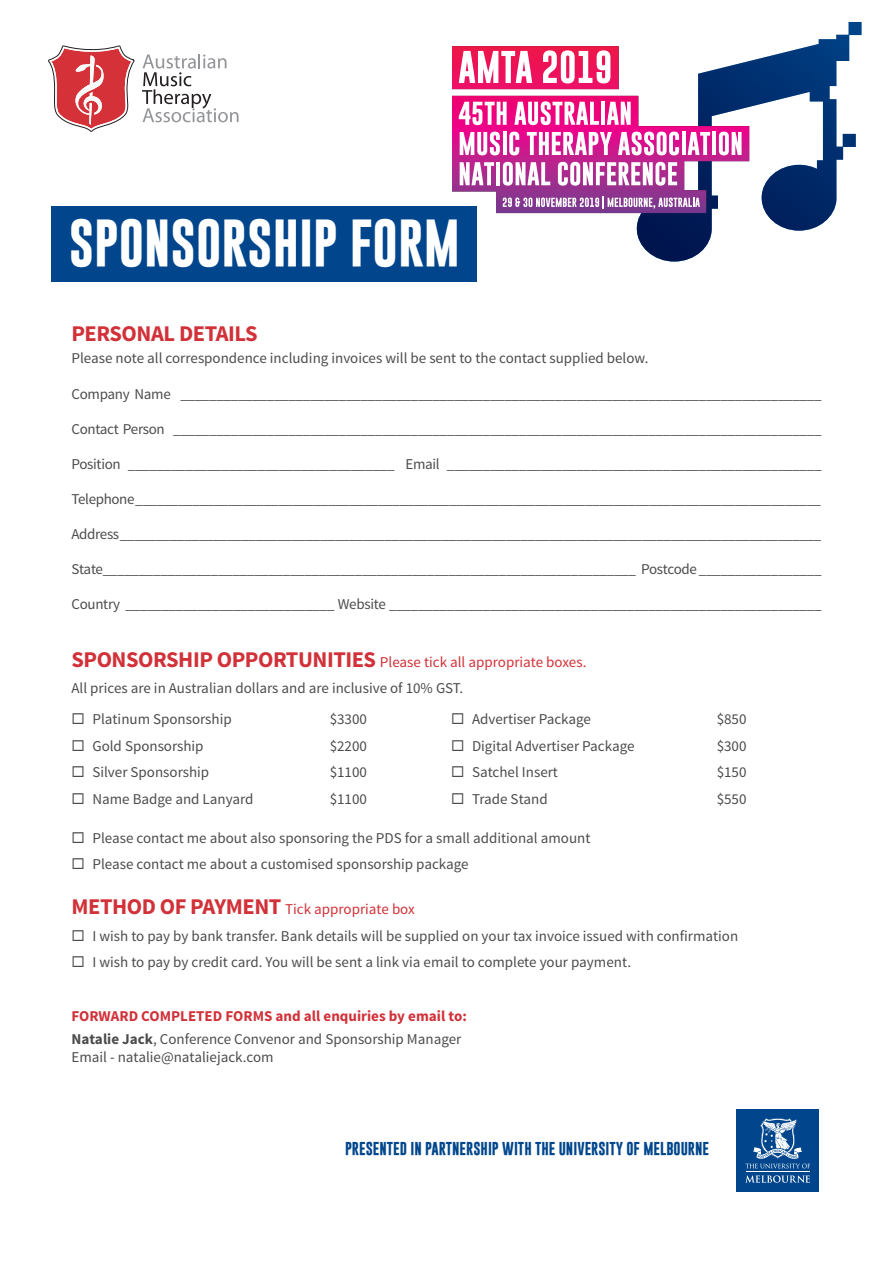
<style>
.page{position:relative;width:893px;height:1263px;background:#fff}
.page>*{position:absolute;margin:0;border:0;box-sizing:border-box;transform-origin:0 0}
.t1{font:700 48px "Gobold";color:#fff}
.t2{font:700 22.5px "Source Sans Pro";letter-spacing:-.02em;color:#d13138}
.t3{font:15px/26.5px "Source Sans Pro";color:#4b4c4d}
.t4{font:15px "Source Sans Pro";letter-spacing:-.02em;color:#4b4c4d}
.t5{font:15px "Source Sans Pro";letter-spacing:-.025em;color:#4b4c4d}
.t6{font:700 15px/22.2px "Source Sans Pro";color:#d13138}
.t7{font:15px "Source Sans Pro";color:#d13138}
.t8{font:700 13.5px "Gobold";color:#01468c}
.s1{font-weight:700;font-size:22.5px;color:#d13138}
.s2{color:#d13138}
.s3{font-weight:700;font-size:22.5px}
.s4{color:#4b4c4d}
.s5{font-weight:400;color:#4b4c4d}
</style>
<div class="page">
<svg style="left:142px;top:54px;width:97px;height:68px"></svg>
<svg style="left:48px;top:46px;width:87px;height:86px"></svg>
<svg style="left:637px;top:22px;width:225px;height:239px"></svg>
<svg style="left:452px;top:46px;width:297px;height:167px"></svg>
<svg style="left:459px;top:51px;width:73px;height:32px"></svg>
<svg style="left:543px;top:50px;width:67px;height:33px"></svg>
<svg style="left:459px;top:102px;width:48px;height:23px"></svg>
<svg style="left:514px;top:101px;width:85px;height:24px"></svg>
<hr style="left:601px;top:102px;width:4px;height:23px;background:#fff">
<svg style="left:607px;top:102px;width:24px;height:23px"></svg>
<svg style="left:460px;top:132px;width:40px;height:23px"></svg>
<hr style="left:503px;top:132px;width:3px;height:23px;background:#fff">
<svg style="left:509px;top:132px;width:10px;height:23px"></svg>
<svg style="left:527px;top:132px;width:85px;height:23px"></svg>
<svg style="left:618px;top:132px;width:61px;height:23px"></svg>
<hr style="left:682px;top:132px;width:4px;height:23px;background:#fff">
<svg style="left:688px;top:132px;width:22px;height:23px"></svg>
<hr style="left:712px;top:132px;width:4px;height:23px;background:#fff">
<svg style="left:719px;top:132px;width:23px;height:23px"></svg>
<svg style="left:460px;top:162px;width:34px;height:23px"></svg>
<hr style="left:496px;top:162px;width:4px;height:23px;background:#fff">
<svg style="left:503px;top:162px;width:47px;height:24px"></svg>
<svg style="left:558px;top:162px;width:119px;height:24px"></svg>
<svg style="left:503px;top:196px;width:197px;height:12px"></svg>
<div style="left:52px;top:206px;width:425px;height:75px;background:#01468c"></div>
<div style="left:736px;top:1108px;width:83px;height:83px;background:#01468c"></div>
<hr style="left:746px;top:1172px;width:64px;height:1px;background:#fff">
<svg style="left:745px;top:1175px;width:65px;height:8px"></svg>
<svg style="left:745px;top:1118px;width:65px;height:50px"></svg>
<h1 class="t1" style="left:69px;top:211px;width:393px">SPONSORSHIP FORM</h1>
<h2 class="t2" style="left:71px;top:319px;width:188px">PERSONAL DETAILS</h2>
<p class="t3" style="left:71px;top:345px;width:578px">Please note all correspondence including invoices will be sent to the contact supplied below.</p>
<p class="t4" style="left:71px;top:385px;width:752px">Company Name _________________________________________________________________________________________</p>
<p class="t4" style="left:71px;top:420px;width:752px">Contact Person __________________________________________________________________________________________</p>
<p class="t4" style="left:71px;top:455px;width:752px">Position _____________________________________ Email ____________________________________________________</p>
<p class="t5" style="left:71px;top:490px;width:751px">Telephone ________________________________________________________________________________________________</p>
<p class="t5" style="left:71px;top:525px;width:751px">Address __________________________________________________________________________________________________</p>
<p class="t4" style="left:71px;top:560px;width:752px">State__________________________________________________________________________ Postcode _________________</p>
<p class="t4" style="left:71px;top:595px;width:752px">Country _____________________________ Website ____________________________________________________________</p>
<p class="t3" style="left:71px;top:649px;width:516px"><span class="s1">SPONSORSHIP OPPORTUNITIES</span> <span class="s2">Please tick all appropriate boxes.<br></span>All prices are in Australian dollars and are inclusive of 10% GST.</p>
<p class="t3" style="left:71px;top:706px;width:162px">◻ Platinum Sponsorship</p>
<p class="t3" style="left:330px;top:706px;width:39px">$3300</p>
<p class="t3" style="left:71px;top:732px;width:134px">◻ Gold Sponsorship</p>
<p class="t3" style="left:330px;top:732px;width:39px">$2200</p>
<p class="t3" style="left:71px;top:759px;width:139px">◻ Silver Sponsorship</p>
<p class="t3" style="left:330px;top:759px;width:39px">$1100</p>
<p class="t3" style="left:71px;top:785px;width:184px">◻ Name Badge and Lanyard</p>
<p class="t3" style="left:330px;top:785px;width:39px">$1100</p>
<p class="t3" style="left:451px;top:706px;width:142px">◻ Advertiser Package</p>
<p class="t3" style="left:717px;top:706px;width:31px">$850</p>
<p class="t3" style="left:451px;top:732px;width:185px">◻ Digital Advertiser Package</p>
<p class="t3" style="left:717px;top:732px;width:31px">$300</p>
<p class="t3" style="left:451px;top:759px;width:109px">◻ Satchel Insert</p>
<p class="t3" style="left:717px;top:759px;width:31px">$150</p>
<p class="t3" style="left:451px;top:785px;width:98px">◻ Trade Stand</p>
<p class="t3" style="left:717px;top:785px;width:31px">$550</p>
<p class="t3" style="left:71px;top:825px;width:521px">◻ Please contact me about also sponsoring the PDS for a small additional amount</p>
<p class="t3" style="left:71px;top:851px;width:399px">◻ Please contact me about a customised sponsorship package</p>
<p class="t7" style="left:71px;top:900px;width:345px"><span class="s3">METHOD OF PAYMENT</span> Tick appropriate box</p>
<p class="t3" style="left:71px;top:923px;width:668px">◻ I wish to pay by bank transfer. Bank details will be supplied on your tax invoice issued with confirmation</p>
<p class="t3" style="left:71px;top:949px;width:561px">◻ I wish to pay by credit card. You will be sent a link via email to complete your payment.</p>
<p class="t6" style="left:71px;top:1006px;width:397px">FORWARD COMPLETED FORMS and all enquiries by email to:<br><span class="s4">Natalie Jack</span><span class="s5">, Conference Convenor and Sponsorship Manager</span></p>
<p class="t3" style="left:71px;top:1044px;width:204px">Email - natalie@nataliejack.com</p>
<p class="t8" style="left:345px;top:1140px;width:366px">PRESENTED IN PARTNERSHIP WITH THE UNIVERSITY OF MELBOURNE</p>
</div>
